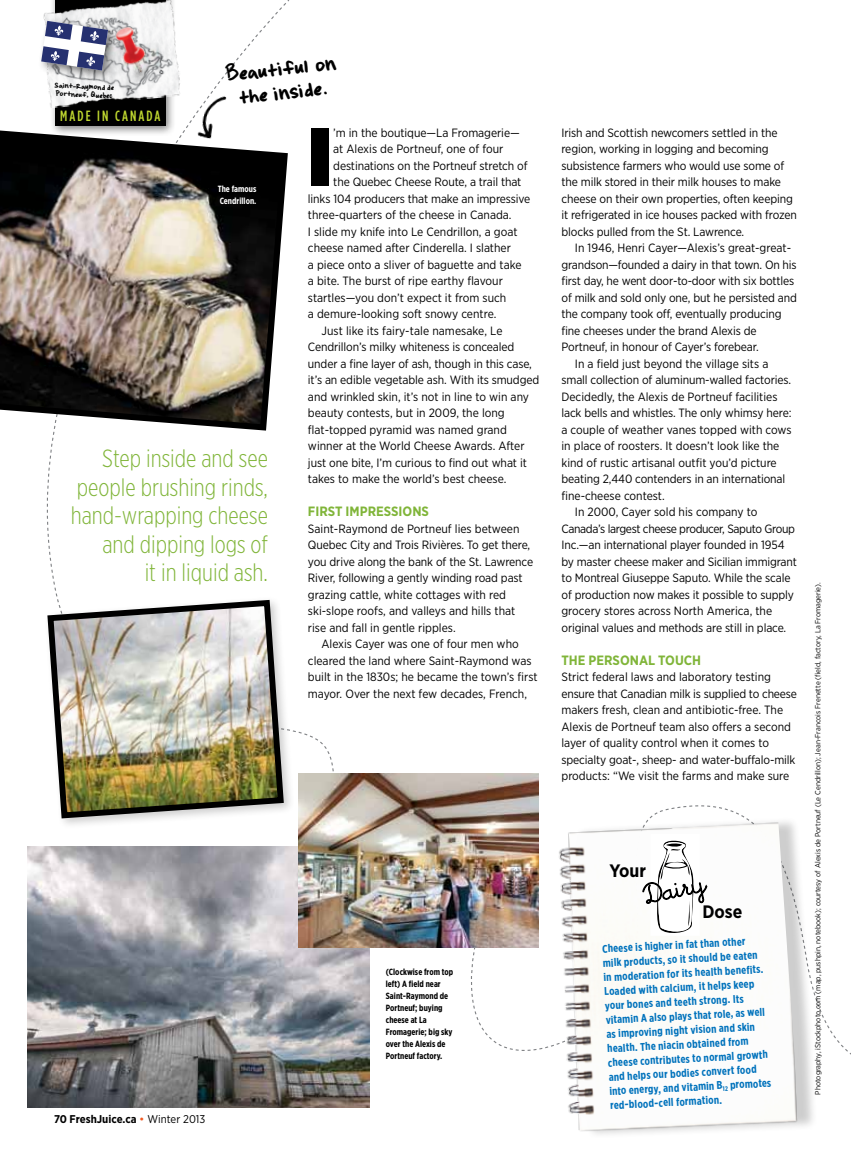
<style>
.page{position:relative;width:851px;height:1161px;background:#fff}
.page>*{position:absolute;margin:0;border:0;box-sizing:border-box;transform-origin:0 0}
.t1{font:900 82.65px "Gotham Narrow";color:#000}
.t2{font:300 24.75px/28.5px "Gotham X Narrow";color:#80b539;text-align:right}
.t3{font:22.5px/24px "Brianne'shand";color:#000;text-align:center}
.t4{font:700 18px "Gotham Narrow";color:#000}
.t5{font:500 14.85px "Gotham Condensed";letter-spacing:.14em;color:#bfd730}
.t6{font:700 13.5px "Gotham Narrow";color:#80b539}
.t7{font:12px/16.5px "Gotham Narrow";letter-spacing:-.01em;color:#000}
.t8{font:12px "Gotham Narrow";letter-spacing:-.03em;color:#000}
.t9{font:700 11.25px/14.2px "Gotham X Narrow";color:#0072bc}
.t10{font:700 11.25px "Gotham Narrow";color:#000}
.t11{font:700 9px/12px "Gotham X Narrow";letter-spacing:.005em;color:#000}
.t12{font:700 9px/12px "Gotham X Narrow";letter-spacing:.005em;color:#fff}
.t13{font:8.4px/8.1px "Brianne'shand";color:#000}
.t14{font:7.5px "Gotham Narrow";color:#000}
.s1{font-family:"Gotham";font-weight:400;color:#f15a22}
.s2{font-weight:400}
</style>
<div class="page">
<img style="left:27px;top:847px;width:247px;height:260px">
<svg style="left:54px;top:0;width:269px;height:1089px"></svg>
<img style="left:568px;top:1110px;width:233px;height:25px">
<div style="left:43px;top:596px;width:252px;height:234px;background:#fff"></div>
<img style="left:47px;top:599px;width:239px;height:223px">
<div style="left:55px;top:0;width:111px;height:126px;background:#000"></div>
<img style="left:43px;top:0;width:140px;height:108px">
<img style="left:107px;top:42px;width:55px;height:45px">
<img style="left:109px;top:15px;width:44px;height:68px">
<div style="left:37px;top:17px;width:82px;height:65px;background:#000;opacity:.5"></div>
<svg style="left:41px;top:21px;width:67px;height:50px;background:#9296b1"></svg>
<img style="left:274px;top:745px;width:576px;height:365px">
<img style="left:192px;top:83px;width:37px;height:38px">
<img style="left:0;top:121px;width:291px;height:313px">
<p class="t13" style="left:55px;top:81px;width:61px;rotate:3deg">Saint-Raymond de<br>Portneuf, Quebec</p>
<p class="t5" style="left:60px;top:107px;width:102px">MADE IN CANADA</p>
<h3 class="t3" style="left:224px;top:62px;width:113px;rotate:-6deg">Beautiful on the inside.</h3>
<p class="t12" style="left:218px;top:183px;width:40px">The famous<br>Cendrillon.</p>
<h2 class="t2" style="left:71px;top:444px;width:198px">Step inside and see people brushing rinds, hand-wrapping cheese and dipping logs of<br>it in liquid ash.</h2>
<h1 class="t1" style="left:308px;top:101px;width:25px">I</h1>
<p class="t7" style="left:333px;top:124px;width:188px">’m in the boutique—La Fromagerie—</p>
<p class="t7" style="left:333px;top:140px;width:172px">at Alexis de Portneuf, one of four</p>
<p class="t7" style="left:333px;top:157px;width:196px">destinations on the Portneuf stretch of</p>
<p class="t7" style="left:333px;top:173px;width:190px">the Quebec Cheese Route, a trail that</p>
<p class="t7" style="left:308px;top:190px;width:224px">links 104 producers that make an impressive</p>
<p class="t7" style="left:308px;top:206px;width:205px">three-quarters of the cheese in Canada.</p>
<p class="t7" style="left:308px;top:223px;width:211px">I slide my knife into Le Cendrillon, a goat</p>
<p class="t7" style="left:308px;top:239px;width:204px">cheese named after Cinderella. I slather</p>
<p class="t7" style="left:308px;top:256px;width:215px">a piece onto a sliver of baguette and take</p>
<p class="t7" style="left:308px;top:272px;width:196px">a bite. The burst of ripe earthy flavour</p>
<p class="t7" style="left:308px;top:289px;width:200px">startles—you don’t expect it from such</p>
<p class="t7" style="left:308px;top:305px;width:190px">a demure-looking soft snowy centre.</p>
<p class="t7" style="left:321px;top:322px;width:182px">Just like its fairy-tale namesake, Le</p>
<p class="t7" style="left:308px;top:338px;width:208px">Cendrillon’s milky whiteness is concealed</p>
<p class="t7" style="left:308px;top:355px;width:225px">under a fine layer of ash, though in this case,</p>
<p class="t7" style="left:308px;top:371px;width:233px">it’s an edible vegetable ash. With its smudged</p>
<p class="t7" style="left:308px;top:388px;width:223px">and wrinkled skin, it’s not in line to win any</p>
<p class="t7" style="left:308px;top:404px;width:198px">beauty contests, but in 2009, the long</p>
<p class="t7" style="left:308px;top:421px;width:200px">flat-topped pyramid was named grand</p>
<p class="t7" style="left:308px;top:437px;width:218px">winner at the World Cheese Awards. After</p>
<p class="t7" style="left:308px;top:454px;width:220px">just one bite, I’m curious to find out what it</p>
<p class="t7" style="left:308px;top:470px;width:200px">takes to make the world’s best cheese.</p>
<p class="t6" style="left:308px;top:503px;width:122px">FIRST IMPRESSIONS</p>
<p class="t7" style="left:308px;top:520px;width:227px">Saint-Raymond de Portneuf lies between Quebec City and Trois Rivières. To get there, you drive along the bank of the St. Lawrence River, following a gently winding road past grazing cattle, white cottages with red ski-slope roofs, and valleys and hills that rise and fall in gentle ripples.</p>
<p class="t7" style="left:308px;top:635px;width:231px;text-indent:14px">Alexis Cayer was one of four men who cleared the land where Saint-Raymond was built in the 1830s; he became the town’s first mayor. Over the next few decades, French,</p>
<p class="t10" style="left:54px;top:1112px;width:153px">70 FRESHJUICE.CA <span class="s1">•</span> <span class="s2">Winter 2013</span></p>
<p class="t11" style="left:386px;top:966px;width:69px">(Clockwise from top left) A field near<br>Saint-Raymond de<br>Portneuf; buying cheese at La<br>Fromagerie; big sky over the Alexis de<br>Portneuf factory.</p>
<p class="t7" style="left:561px;top:124px;width:237px">Irish and Scottish newcomers settled in the region, working in logging and becoming subsistence farmers who would use some of the milk stored in their milk houses to make cheese on their own properties, often keeping it refrigerated in ice houses packed with frozen blocks pulled from the St. Lawrence.</p>
<p class="t7" style="left:575px;top:239px;width:218px">In 1946, Henri Cayer—Alexis’s great-great-</p>
<p class="t7" style="left:561px;top:256px;width:237px">grandson—founded a dairy in that town. On his</p>
<p class="t7" style="left:561px;top:272px;width:234px">first day, he went door-to-door with six bottles</p>
<p class="t7" style="left:561px;top:289px;width:237px">of milk and sold only one, but he persisted and</p>
<p class="t7" style="left:561px;top:305px;width:221px">the company took off, eventually producing</p>
<p class="t7" style="left:561px;top:322px;width:196px">fine cheeses under the brand Alexis de</p>
<p class="t7" style="left:561px;top:338px;width:199px">Portneuf, in honour of Cayer’s forebear.</p>
<p class="t7" style="left:575px;top:355px;width:195px">In a field just beyond the village sits a</p>
<p class="t7" style="left:561px;top:371px;width:231px">small collection of aluminum-walled factories.</p>
<p class="t7" style="left:561px;top:388px;width:217px">Decidedly, the Alexis de Portneuf facilities</p>
<p class="t7" style="left:561px;top:404px;width:231px">lack bells and whistles. The only whimsy here:</p>
<p class="t7" style="left:561px;top:421px;width:231px">a couple of weather vanes topped with cows</p>
<p class="t7" style="left:561px;top:437px;width:219px">in place of roosters. It doesn’t look like the</p>
<p class="t7" style="left:561px;top:454px;width:217px">kind of rustic artisanal outfit you’d picture</p>
<p class="t7" style="left:561px;top:470px;width:225px">beating 2,440 contenders in an international</p>
<p class="t7" style="left:561px;top:487px;width:105px">fine-cheese contest.</p>
<p class="t7" style="left:575px;top:503px;width:184px">In 2000, Cayer sold his company to</p>
<p class="t8" style="left:561px;top:521px;width:235px">Canada’s largest cheese producer, Saputo Group</p>
<p class="t7" style="left:561px;top:536px;width:225px">Inc.—an international player founded in 1954</p>
<p class="t7" style="left:561px;top:553px;width:237px">by master cheese maker and Sicilian immigrant</p>
<p class="t7" style="left:561px;top:569px;width:230px">to Montreal Giuseppe Saputo. While the scale</p>
<p class="t7" style="left:561px;top:586px;width:234px">of production now makes it possible to supply</p>
<p class="t7" style="left:561px;top:602px;width:212px">grocery stores across North America, the</p>
<p class="t7" style="left:561px;top:619px;width:226px">original values and methods are still in place.</p>
<p class="t6" style="left:561px;top:651px;width:139px">TH E PERSONAL TOUCH</p>
<p class="t7" style="left:561px;top:668px;width:237px">Strict federal laws and laboratory testing ensure that Canadian milk is supplied to cheese makers fresh, clean and antibiotic-free. The Alexis de Portneuf team also offers a second layer of quality control when it comes to specialty goat-, sheep- and water-buffalo-milk products: “We visit the farms and make sure</p>
<h3 class="t4" style="left:609px;top:859px;width:38px">YOUR</h3>
<h3 class="t4" style="left:702px;top:900px;width:41px">DOSE</h3>
<p class="t9" style="left:601px;top:942px;width:163px;rotate:-3deg">Cheese is higher in fat than other milk products, so it should be eaten in moderation for its health benefits.<br>Loaded with calcium, it helps keep your bones and teeth strong. Its vitamin A also plays that role, as well as improving night vision and skin health. The niacin obtained from cheese contributes to normal growth and helps our bodies convert food into energy, and vitamin B<sub>12</sub> promotes red-blood-cell formation.</p>
<p class="t14" style="left:813px;top:1095px;width:514px;rotate:-90deg">Photography, iStockphoto.com (map, pushpin, notebook); courtesy of Alexis de Portneuf (Le Cendrillon); Jean-Francois Frenette (field, factory, La Fromagerie).</p>
</div>
